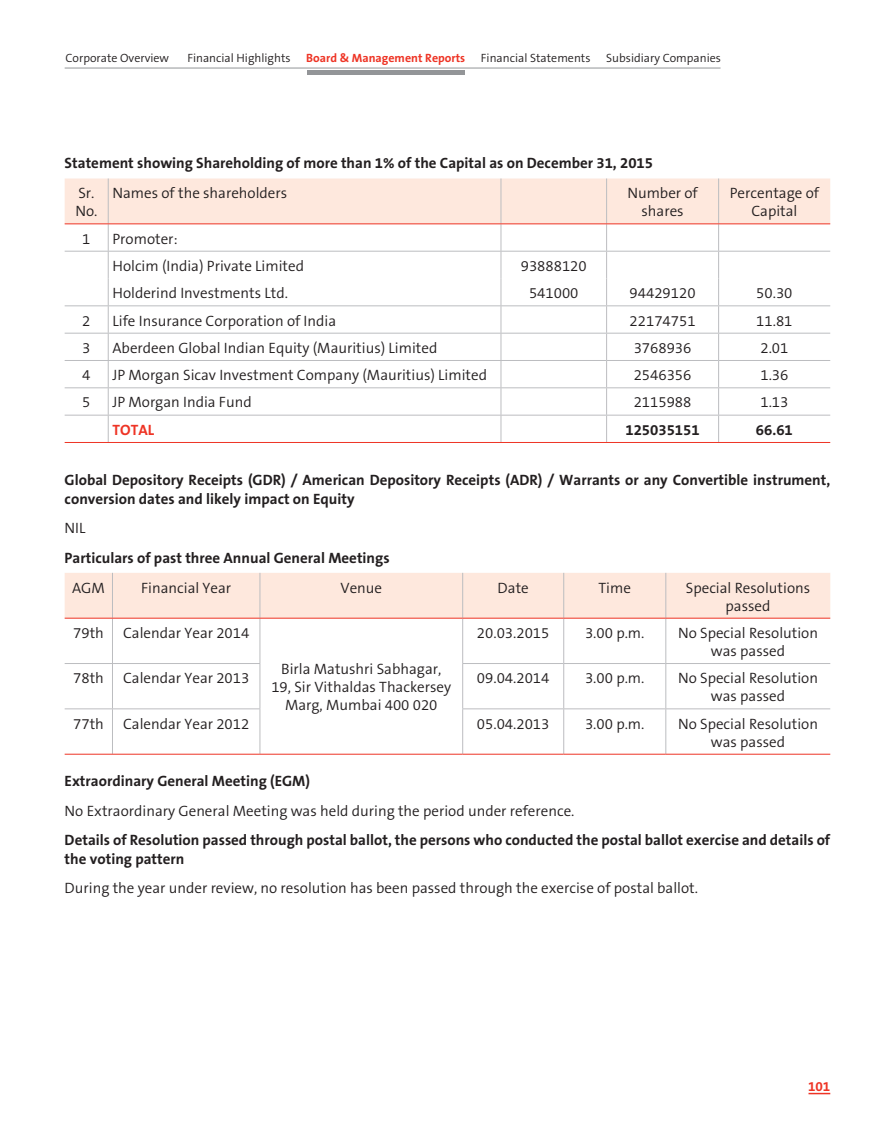
<style>
.page{position:relative;width:893px;height:1128px;background:#fff}
.page>*{position:absolute;margin:0;border:0;box-sizing:border-box;transform-origin:0 0}
.t1{font:300 15px/18px "The Sans B4";color:#231f20;text-align:center}
.t2{font:700 15px/18.8px "The Sans B7";color:#231f20}
.t3{font:700 15px "The Sans B7";color:#ee3425}
.t4{font:700 13.5px "The Sans B7";color:#ee3425}
.t5{font:300 12px "The Sans B4";color:#231f20}
.t6{font:700 12px "The Sans B7";color:#ee3425}
</style>
<div class="page">
<hr style="left:808px;top:1092px;width:22px;height:2px;background:#ee3425">
<hr style="left:65px;top:68px;width:655px;height:1px;background:#939598">
<div style="left:307px;top:70px;width:158px;height:5px;background:#939598"></div>
<svg style="left:65px;top:178px;width:765px;height:264px"></svg>
<hr style="left:65px;top:223px;width:765px;height:1px;background:#ee3425">
<hr style="left:65px;top:442px;width:765px;height:1px;background:#ee3425">
<div style="left:65px;top:573px;width:765px;height:44px;background:#fee8dd"></div>
<hr style="left:112px;top:572px;width:1px;height:45px;background:#bcbdc0">
<hr style="left:259px;top:572px;width:1px;height:45px;background:#bcbdc0">
<hr style="left:462px;top:572px;width:1px;height:45px;background:#bcbdc0">
<hr style="left:563px;top:572px;width:1px;height:45px;background:#bcbdc0">
<hr style="left:665px;top:572px;width:1px;height:45px;background:#bcbdc0">
<hr style="left:112px;top:618px;width:1px;height:45px;background:#bcbdc0">
<hr style="left:259px;top:618px;width:1px;height:45px;background:#bcbdc0">
<hr style="left:462px;top:618px;width:1px;height:45px;background:#bcbdc0">
<hr style="left:563px;top:618px;width:1px;height:45px;background:#bcbdc0">
<hr style="left:665px;top:618px;width:1px;height:45px;background:#bcbdc0">
<hr style="left:65px;top:663px;width:195px;height:1px;background:#bcbdc0">
<hr style="left:112px;top:663px;width:1px;height:45px;background:#bcbdc0">
<hr style="left:259px;top:663px;width:1px;height:45px;background:#bcbdc0">
<hr style="left:462px;top:663px;width:102px;height:1px;background:#bcbdc0">
<hr style="left:462px;top:663px;width:1px;height:45px;background:#bcbdc0">
<hr style="left:564px;top:663px;width:102px;height:1px;background:#bcbdc0">
<hr style="left:563px;top:663px;width:1px;height:45px;background:#bcbdc0">
<hr style="left:666px;top:663px;width:164px;height:1px;background:#bcbdc0">
<hr style="left:665px;top:663px;width:1px;height:45px;background:#bcbdc0">
<hr style="left:65px;top:708px;width:195px;height:1px;background:#bcbdc0">
<hr style="left:112px;top:709px;width:1px;height:44px;background:#bcbdc0">
<hr style="left:259px;top:709px;width:1px;height:44px;background:#bcbdc0">
<hr style="left:462px;top:708px;width:102px;height:1px;background:#bcbdc0">
<hr style="left:462px;top:709px;width:1px;height:44px;background:#bcbdc0">
<hr style="left:564px;top:708px;width:102px;height:1px;background:#bcbdc0">
<hr style="left:563px;top:709px;width:1px;height:44px;background:#bcbdc0">
<hr style="left:666px;top:708px;width:164px;height:1px;background:#bcbdc0">
<hr style="left:665px;top:709px;width:1px;height:44px;background:#bcbdc0">
<hr style="left:65px;top:617px;width:195px;height:1px;background:#ee3425">
<hr style="left:260px;top:617px;width:203px;height:1px;background:#ee3425">
<hr style="left:463px;top:617px;width:101px;height:1px;background:#ee3425">
<hr style="left:564px;top:617px;width:102px;height:1px;background:#ee3425">
<hr style="left:666px;top:617px;width:164px;height:1px;background:#ee3425">
<hr style="left:65px;top:753px;width:195px;height:1px;background:#ee3425">
<hr style="left:260px;top:753px;width:203px;height:1px;background:#ee3425">
<hr style="left:463px;top:753px;width:101px;height:1px;background:#ee3425">
<hr style="left:564px;top:753px;width:102px;height:1px;background:#ee3425">
<hr style="left:666px;top:753px;width:164px;height:1px;background:#ee3425">
<p class="t5" style="left:65px;top:52px;width:105px">Corporate Overview</p>
<p class="t5" style="left:187px;top:52px;width:105px">Financial Highlights</p>
<p class="t6" style="left:306px;top:52px;width:160px">Board &amp; Management Reports</p>
<p class="t5" style="left:481px;top:52px;width:111px">Financial Statements</p>
<p class="t5" style="left:606px;top:52px;width:116px">Subsidiary Companies</p>
<p class="t2" style="left:65px;top:155px;width:590px">Statement showing Shareholding of more than 1% of the Capital as on December 31, 2015</p>
<p class="t1" style="left:75px;top:185px;width:24px;text-align:left">Sr.<br>No.</p>
<p class="t1" style="left:112px;top:185px;width:176px">Names of the shareholders</p>
<p class="t1" style="left:627px;top:185px;width:72px">Number of shares</p>
<p class="t1" style="left:730px;top:185px;width:91px">Percentage of<br>Capital</p>
<p class="t1" style="left:82px;top:230px;width:10px">1</p>
<p class="t1" style="left:112px;top:226px;width:193px;line-height:27.3px;text-align:left">Promoter:<br>Holcim (India) Private Limited</p>
<p class="t1" style="left:521px;top:258px;width:67px">93888120</p>
<p class="t1" style="left:112px;top:285px;width:177px">Holderind Investments Ltd.</p>
<p class="t1" style="left:529px;top:285px;width:51px">541000</p>
<p class="t1" style="left:629px;top:285px;width:67px">94429120</p>
<p class="t1" style="left:756px;top:285px;width:38px">50.30</p>
<p class="t1" style="left:82px;top:312px;width:10px">2</p>
<p class="t1" style="left:112px;top:312px;width:225px">Life Insurance Corporation of India</p>
<p class="t1" style="left:629px;top:312px;width:67px">22174751</p>
<p class="t1" style="left:756px;top:312px;width:38px">11.81</p>
<p class="t1" style="left:82px;top:339px;width:10px">3</p>
<p class="t1" style="left:112px;top:339px;width:326px">Aberdeen Global Indian Equity (Mauritius) Limited</p>
<p class="t1" style="left:633px;top:339px;width:59px">3768936</p>
<p class="t1" style="left:760px;top:339px;width:30px">2.01</p>
<p class="t1" style="left:82px;top:367px;width:10px">4</p>
<p class="t1" style="left:112px;top:367px;width:376px">JP Morgan Sicav Investment Company (Mauritius) Limited</p>
<p class="t1" style="left:633px;top:367px;width:59px">2546356</p>
<p class="t1" style="left:760px;top:367px;width:30px">1.36</p>
<p class="t1" style="left:82px;top:394px;width:10px">5</p>
<p class="t1" style="left:112px;top:394px;width:141px">JP Morgan India Fund</p>
<p class="t1" style="left:633px;top:394px;width:59px">2115988</p>
<p class="t1" style="left:760px;top:394px;width:30px">1.13</p>
<p class="t3" style="left:112px;top:422px;width:43px">TOTAL</p>
<p class="t2" style="left:625px;top:421px;width:76px">125035151</p>
<p class="t2" style="left:756px;top:421px;width:38px">66.61</p>
<p class="t2" style="left:65px;top:471px;width:767px">Global Depository Receipts (GDR) / American Depository Receipts (ADR) / Warrants or any Convertible instrument, conversion dates and likely impact on Equity</p>
<p class="t1" style="left:65px;top:520px;width:22px">NIL</p>
<p class="t2" style="left:65px;top:549px;width:326px">Particulars of past three Annual General Meetings</p>
<p class="t1" style="left:72px;top:579px;width:34px">AGM</p>
<p class="t1" style="left:141px;top:579px;width:91px">Financial Year</p>
<p class="t1" style="left:340px;top:579px;width:43px">Venue</p>
<p class="t1" style="left:497px;top:579px;width:33px">Date</p>
<p class="t1" style="left:598px;top:579px;width:34px">Time</p>
<p class="t1" style="left:686px;top:579px;width:126px">Special Resolutions passed</p>
<p class="t1" style="left:73px;top:624px;width:32px">79th</p>
<p class="t1" style="left:123px;top:624px;width:128px">Calendar Year 2014</p>
<p class="t1" style="left:271px;top:661px;width:181px">Birla Matushri Sabhagar,<br>19, Sir Vithaldas Thackersey<br>Marg, Mumbai 400 020</p>
<p class="t1" style="left:477px;top:624px;width:74px">20.03.2015</p>
<p class="t1" style="left:585px;top:624px;width:61px">3.00 p.m.</p>
<p class="t1" style="left:678px;top:624px;width:141px">No Special Resolution was passed</p>
<p class="t1" style="left:73px;top:670px;width:32px">78th</p>
<p class="t1" style="left:123px;top:670px;width:128px">Calendar Year 2013</p>
<p class="t1" style="left:477px;top:670px;width:74px">09.04.2014</p>
<p class="t1" style="left:585px;top:670px;width:61px">3.00 p.m.</p>
<p class="t1" style="left:678px;top:670px;width:141px">No Special Resolution was passed</p>
<p class="t1" style="left:73px;top:715px;width:32px">77th</p>
<p class="t1" style="left:123px;top:715px;width:128px">Calendar Year 2012</p>
<p class="t1" style="left:477px;top:715px;width:74px">05.04.2013</p>
<p class="t1" style="left:585px;top:715px;width:61px">3.00 p.m.</p>
<p class="t1" style="left:678px;top:715px;width:141px">No Special Resolution was passed</p>
<p class="t2" style="left:65px;top:772px;width:247px">Extraordinary General Meeting (EGM)</p>
<p class="t1" style="left:65px;top:802px;width:511px">No Extraordinary General Meeting was held during the period under reference.</p>
<p class="t2" style="left:65px;top:831px;width:767px">Details of Resolution passed through postal ballot, the persons who conducted the postal ballot exercise and details of the voting pattern</p>
<p class="t1" style="left:65px;top:879px;width:635px">During the year under review, no resolution has been passed through the exercise of postal ballot.</p>
<p class="t4" style="left:808px;top:1079px;width:24px">101</p>
</div>
